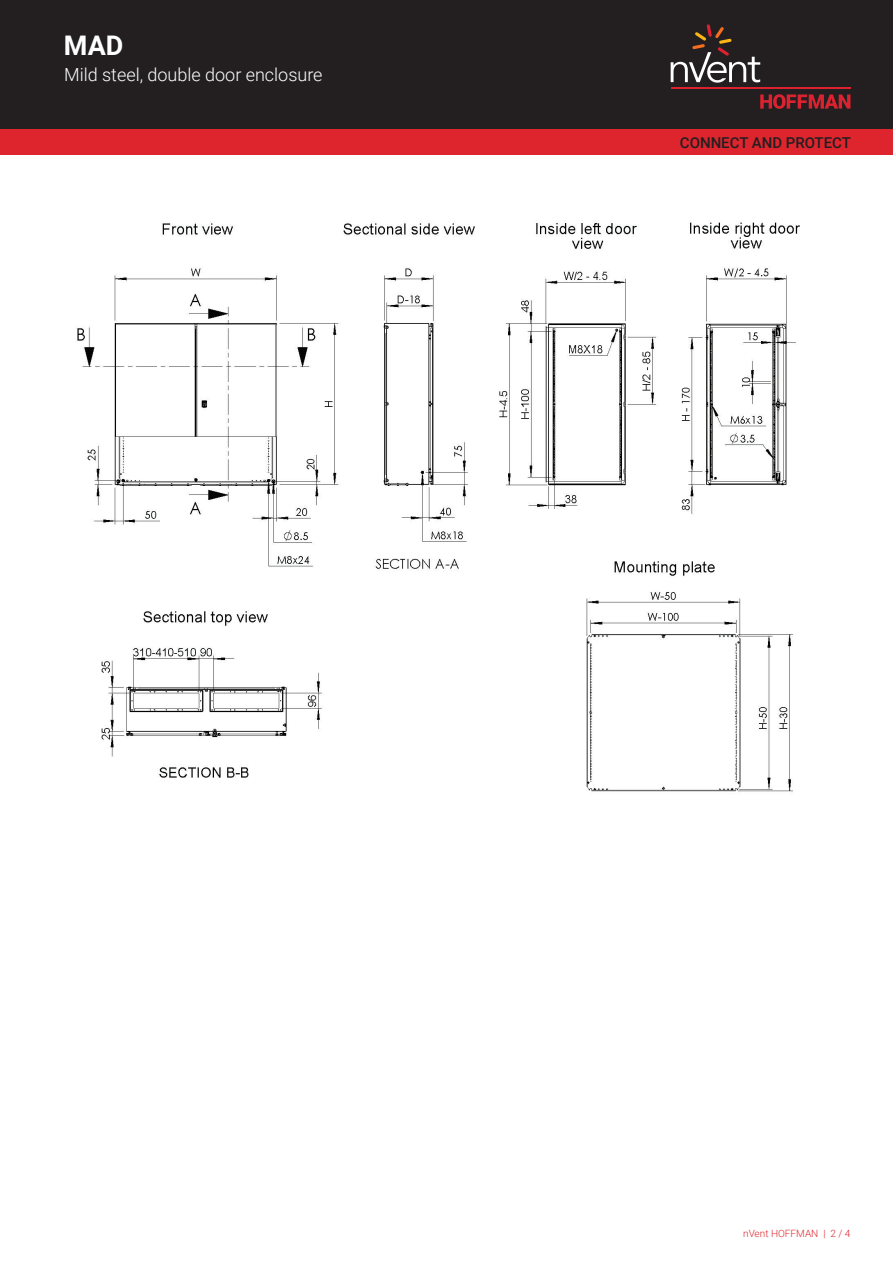
<style>
.page{position:relative;width:893px;height:1263px;background:#fff}
.page>*{position:absolute;margin:0;border:0;box-sizing:border-box;transform-origin:0 0}
.t1{font:700 27px "Roboto";color:#fff}
.t2{font:300 18px "Roboto";color:#fff}
.t3{font:500 15px "Roboto";color:#231f20}
.t4{font:300 10.05px "Roboto";color:#de252e}
</style>
<div class="page">
<div style="left:0;top:0;width:893px;height:129px;background:#231f20"></div>
<svg style="left:760px;top:94px;width:90px;height:15px"></svg>
<hr style="left:671px;top:88px;width:179px;height:1px;background:#db2230">
<svg style="left:671px;top:24px;width:89px;height:59px"></svg>
<div style="left:0;top:129px;width:893px;height:26px;background:#de252e"></div>
<img style="left:77px;top:222px;width:723px;height:570px">
<h1 class="t1" style="left:64px;top:27px;width:61px">MAD</h1>
<p class="t2" style="left:64px;top:62px;width:260px">Mild steel, double door enclosure</p>
<p class="t3" style="left:680px;top:132px;width:173px">CONNECT AND PROTECT</p>
<p class="t4" style="left:743px;top:1226px;width:109px">nVent HOFFMAN | 2 / 4</p>
</div>
